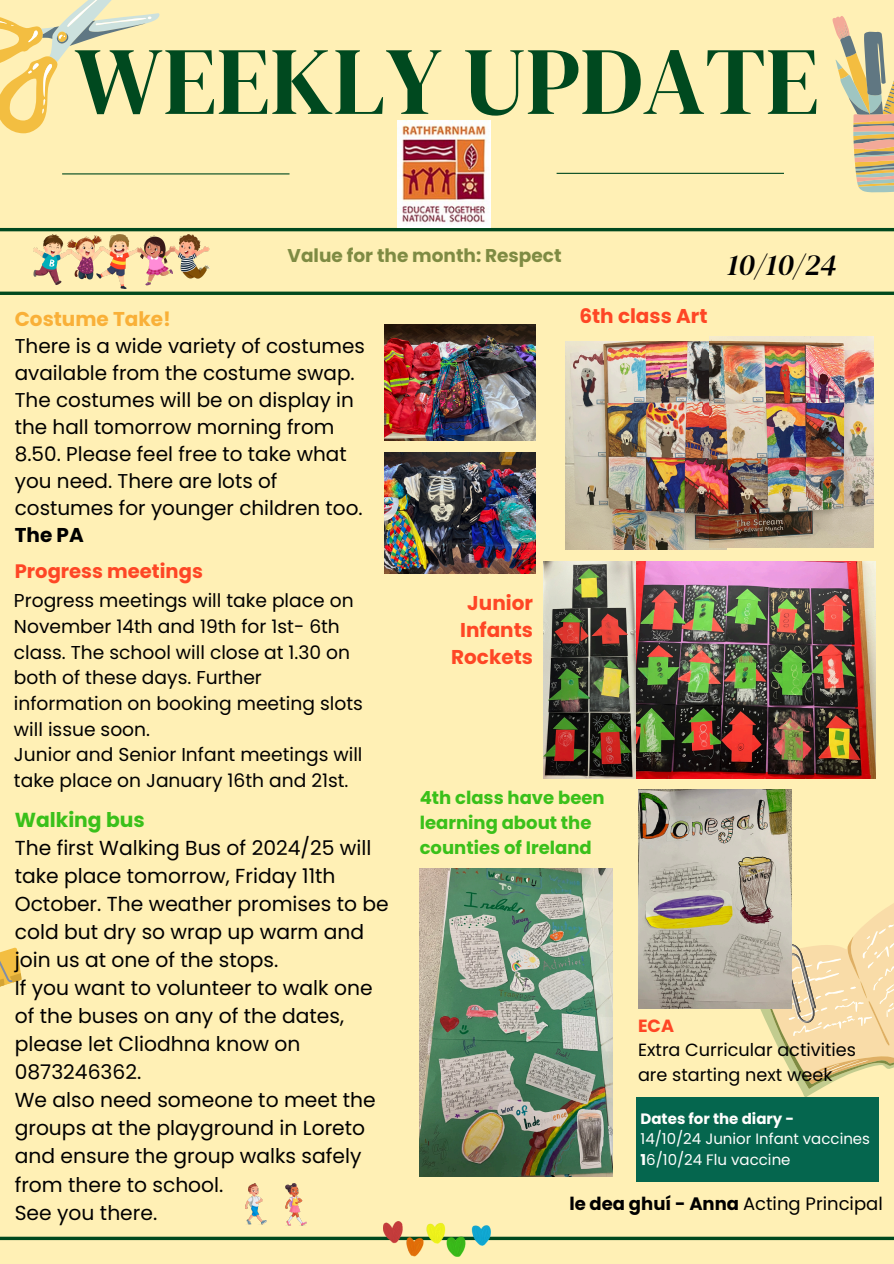
<style>
.page{position:relative;width:894px;height:1264px;background:#fff}
.page>*{position:absolute;margin:0;border:0;box-sizing:border-box;transform-origin:0 0}
.t1{font:96.3px "DM Serif Display";color:#00491f}
.t2{font:italic 30px "DM Serif Display";color:#000}
.t3{font:20.25px/28px "Poppins";color:#000}
.t4{font:19.95px/27px "Poppins";color:#000}
.t5{font:700 19.95px/27px "Poppins";color:#fe4625;text-align:right}
.t6{font:700 19.5px "Poppins";color:#fe4625}
.t7{font:18.6px/25.7px "Poppins";color:#000}
.t8{font:700 18.45px "Poppins";color:#7e8b43}
.t9{font:700 18px/24.8px "Poppins";color:#3ac01a}
.t10{font:18px "Poppins";color:#000}
.t11{font:17.7px/24.5px "Poppins";color:#000}
.t12{font:15px "Poppins";color:#fffefd}
.t13{font:700 15px "Poppins";color:#fffefd}
.s1{font-weight:700;color:#f9b038}
.s2{font-weight:700}
.s3{font-weight:700;color:#3ac01a}
.s4{font-weight:700;color:#fe4625}
</style>
<div class="page">
<div style="left:0;top:0;width:893px;height:1263px;background:#fff0b5"></div>
<hr style="left:62px;top:173px;width:227px;height:1px;background:#00491f">
<hr style="left:0;top:228px;width:893px;height:3px;background:#00491f">
<svg style="left:0;top:291px;width:893px;height:4px;background:#276235"></svg>
<hr style="left:0;top:1236px;width:893px;height:3px;background:#00491f">
<hr style="left:556px;top:173px;width:227px;height:1px;background:#00491f">
<svg style="left:0;top:0;width:159px;height:133px"></svg>
<svg style="left:744px;top:892px;width:149px;height:205px"></svg>
<img style="left:777px;top:940px;width:42px;height:86px">
<svg style="left:832px;top:16px;width:61px;height:176px"></svg>
<svg style="left:0;top:947px;width:22px;height:40px"></svg>
<img style="left:397px;top:121px;width:93px;height:107px">
<img style="left:384px;top:1221px;width:106px;height:35px">
<div style="left:636px;top:1097px;width:242px;height:84px;background:#05664e"></div>
<img style="left:33px;top:234px;width:177px;height:54px">
<img style="left:245px;top:1183px;width:22px;height:41px">
<img style="left:286px;top:1183px;width:20px;height:42px">
<img style="left:385px;top:452px;width:150px;height:121px">
<img style="left:385px;top:325px;width:150px;height:115px">
<img style="left:565px;top:341px;width:161px;height:208px">
<img style="left:709px;top:336px;width:163px;height:212px">
<img style="left:635px;top:561px;width:240px;height:217px">
<img style="left:543px;top:561px;width:92px;height:217px">
<img style="left:638px;top:789px;width:153px;height:219px">
<img style="left:419px;top:868px;width:193px;height:308px">
<p class="t1" style="left:74px;top:14px;width:746px">WEEKLY UPDATE</p>
<p class="t8" style="left:287px;top:242px;width:275px">Value for the month: Respect</p>
<p class="t4" style="left:15px;top:305px;width:351px"><span class="s1">Costume Take!<br></span>There is a wide variety of costumes available from the costume swap.<br>The costumes will be on display in the hall tomorrow morning from<br>8.50. Please feel free to take what you need. There are lots of costumes for younger children too.<br><span class="s2">The PA</span></p>
<p class="t6" style="left:15px;top:558px;width:189px">Progress meetings</p>
<p class="t5" style="left:579px;top:303px;width:129px">6th class Art</p>
<h5 class="t2" style="left:727px;top:244px;width:111px">10/10/24</h5>
<p class="t7" style="left:14px;top:588px;width:350px">Progress meetings will take place on November 14th and 19th for 1st- 6th class. The school will close at 1.30 on both of these days. Further information on booking meeting slots will issue soon.<br>Junior and Senior Infant meetings will take place on January 16th and 21st.</p>
<p class="t3" style="left:15px;top:805px;width:375px"><span class="s3">Walking bus<br></span>The first Walking Bus of 2024/25 will take place tomorrow, Friday 11th<br>October. The weather promises to be cold but dry so wrap up warm and join us at one of the stops.<br>If you want to volunteer to walk one of the buses on any of the dates, please let Cliodhna know on<br>0873246362.<br>We also need someone to meet the groups at the playground in Loreto and ensure the group walks safely from there to school.<br>See you there.</p>
<p class="t5" style="left:451px;top:590px;width:83px">Junior<br>Infants<br>Rockets</p>
<h6 class="t9" style="left:419px;top:785px;width:186px">4th class have been learning about the counties of Ireland</h6>
<h4 class="t11" style="left:638px;top:1013px;width:219px"><span class="s4">ECA<br></span>Extra Curricular activities are starting next week</h4>
<p class="t13" style="left:640px;top:1108px;width:155px">Dates for the diary -</p>
<h3 class="t12" style="left:640px;top:1128px;width:231px">14/10/24 Junior Infant vaccines</h3>
<h2 class="t12" style="left:640px;top:1148px;width:151px"><span class="s2">1</span>6/10/24 Flu vaccine</h2>
<p class="t10" style="left:569px;top:1190px;width:315px"><span class="s2">le dea ghuí - Anna</span> Acting Principal</p>
</div>
